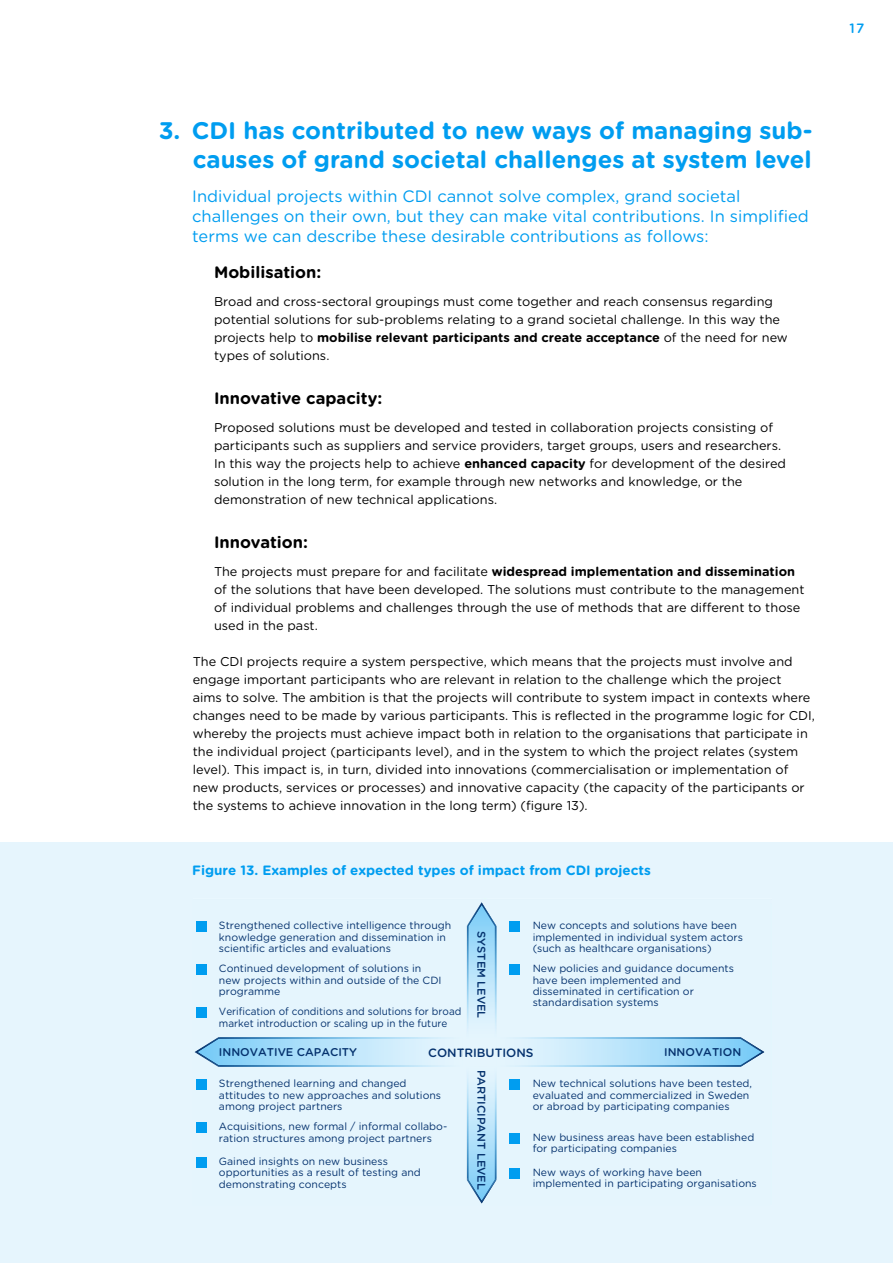
<style>
.page{position:relative;width:893px;height:1263px;background:#fff}
.page>*{position:absolute;margin:0;border:0;box-sizing:border-box;transform-origin:0 0}
.Rubrik_1__H1{font:700 24px/28.8px "Gotham Rounded";color:#009df0;text-align:right}
.Ingress_Brödtext__P{font:16.5px/19.8px "Gotham Rounded";color:#009df0}
.Rubrik_2__H2{font:700 16.5px "Gotham Rounded";color:#000}
.Figur__P{font:700 13.5px "Gotham Rounded";color:#009df0}
.t1{font:500 13.5px "Gotham Rounded";color:#009df0}
.Brödtext__P{font:12.75px/18px "Gotham Rounded";color:#000}
.Bild{font:500 12px "Gotham Rounded";color:#05326e}
.Bild-2{font:500 11.25px "Gotham Rounded";color:#05326e}
.Bild-3{font:10.5px/11.2px "Gotham Rounded";color:#05326e}
.Bild-4{font:10.5px/11.2px "Gotham Rounded";color:#05326e;scale:.95 1}
.s1{font-weight:700}
</style>
<div class="page">
<div style="left:0;top:842px;width:893px;height:421px;background:#e6f5fd"></div>
<img style="left:196px;top:1037px;width:248px;height:30px">
<img style="left:467px;top:1076px;width:29px;height:126px">
<img style="left:515px;top:1037px;width:248px;height:30px">
<div style="left:196px;top:922px;width:10px;height:10px;background:#009df0"></div>
<div style="left:196px;top:965px;width:10px;height:10px;background:#009df0"></div>
<div style="left:196px;top:1008px;width:10px;height:10px;background:#009df0"></div>
<div style="left:196px;top:1079px;width:10px;height:11px;background:#009df0"></div>
<div style="left:196px;top:1122px;width:10px;height:11px;background:#009df0"></div>
<div style="left:196px;top:1157px;width:10px;height:10px;background:#009df0"></div>
<div style="left:510px;top:922px;width:10px;height:10px;background:#009df0"></div>
<div style="left:510px;top:965px;width:10px;height:10px;background:#009df0"></div>
<div style="left:510px;top:1079px;width:10px;height:11px;background:#009df0"></div>
<div style="left:510px;top:1133px;width:10px;height:10px;background:#009df0"></div>
<div style="left:510px;top:1168px;width:10px;height:10px;background:#009df0"></div>
<img style="left:467px;top:903px;width:29px;height:126px">
<h1 class="Rubrik_1__H1" style="left:159px;top:115px;width:655px">3. CDI has contributed to new ways of managing sub&shy;causes of grand societal challenges at system level</h1>
<p class="Ingress_Brödtext__P" style="left:192px;top:186px;width:618px">Individual projects within CDI cannot solve complex, grand societal challenges on their own, but they can make vital contributions. In simplified terms we can describe these desirable contributions as follows:</p>
<h2 class="Rubrik_2__H2" style="left:214px;top:260px;width:109px">Mobilisation:</h2>
<p class="Brödtext__P" style="left:214px;top:292px;width:575px">Broad and cross-sectoral groupings must come together and reach consensus regarding potential solutions for sub-problems relating to a grand societal challenge. In this way the projects help to <span class="s1">mobilise relevant participants and create acceptance</span> of the need for new types of solutions.</p>
<h2 class="Rubrik_2__H2" style="left:214px;top:386px;width:170px">Innovative capacity:</h2>
<p class="Brödtext__P" style="left:214px;top:418px;width:573px">Proposed solutions must be developed and tested in collaboration projects consisting of participants such as suppliers and service providers, target groups, users and researchers.<br>In this way the projects help to achieve <span class="s1">enhanced capacity</span> for development of the desired solution in the long term, for example through new networks and knowledge, or the demonstration of new technical applications.</p>
<h2 class="Rubrik_2__H2" style="left:214px;top:530px;width:95px">Innovation:</h2>
<p class="Brödtext__P" style="left:214px;top:562px;width:592px">The projects must prepare for and facilitate <span class="s1">widespread implementation and dissemination </span>of the solutions that have been developed. The solutions must contribute to the management of individual problems and challenges through the use of methods that are different to those used in the past.</p>
<p class="Brödtext__P" style="left:193px;top:652px;width:624px">The CDI projects require a system perspective, which means that the projects must involve and engage important participants who are relevant in relation to the challenge which the project<br>aims to solve. The ambition is that the projects will contribute to system impact in contexts where changes need to be made by various participants. This is reflected in the programme logic for CDI, whereby the projects must achieve impact both in relation to the organisations that participate in the individual project (participants level), and in the system to which the project relates (system level). This impact is, in turn, divided into innovations (commercialisation or implementation of new products, services or processes) and innovative capacity (the capacity of the participants or the systems to achieve innovation in the long term) (figure 13).</p>
<p class="Figur__P" style="left:192px;top:860px;width:460px">Figure 13. Examples of expected types of impact from CDI projects</p>
<p class="Bild-3" style="left:219px;top:920px;width:234px">Strengthened collective intelligence through knowledge generation and dissemination in scientific articles and evaluations</p>
<p class="Bild-3" style="left:219px;top:963px;width:224px">Continued development of solutions in new projects within and outside of the CDI programme</p>
<p class="Bild-4" style="left:219px;top:1005px;width:257px">Verification of conditions and solutions for broad market introduction or scaling up in the future</p>
<p class="Bild-2" style="left:489px;top:931px;width:89px;rotate:90deg">SYSTEM LEVEL</p>
<p class="Bild-3" style="left:533px;top:920px;width:212px">New concepts and solutions have been implemented in individual system actors (such as healthcare organisations)</p>
<p class="Bild-3" style="left:533px;top:963px;width:203px">New policies and guidance documents have been implemented and disseminated in certification or standardisation systems</p>
<p class="Bild-2" style="left:219px;top:1044px;width:140px">INNOVATIVE CAPACITY</p>
<p class="Bild" style="left:428px;top:1044px;width:107px">CONTRIBUTIONS</p>
<p class="Bild-2" style="left:664px;top:1044px;width:79px">INNOVATION</p>
<p class="Bild-2" style="left:489px;top:1070px;width:122px;rotate:90deg">PARTICIPANT LEVEL</p>
<p class="Bild-3" style="left:219px;top:1077px;width:224px">Strengthened learning and changed attitudes to new approaches and solutions among project partners</p>
<p class="Bild-3" style="left:219px;top:1120px;width:230px">Acquisitions, new formal / informal collabo&shy;ration structures among project partners</p>
<p class="Bild-3" style="left:219px;top:1155px;width:203px">Gained insights on new business opportunities as a result of testing and demonstrating concepts</p>
<p class="Bild-3" style="left:533px;top:1077px;width:221px">New technical solutions have been tested, evaluated and commercialized in Sweden or abroad by participating companies</p>
<p class="Bild-3" style="left:533px;top:1131px;width:223px">New business areas have been established for participating companies</p>
<p class="Bild-3" style="left:533px;top:1166px;width:226px">New ways of working have been implemented in participating organisations</p>
<p class="t1" style="left:849px;top:19px;width:16px">17</p>
</div>
